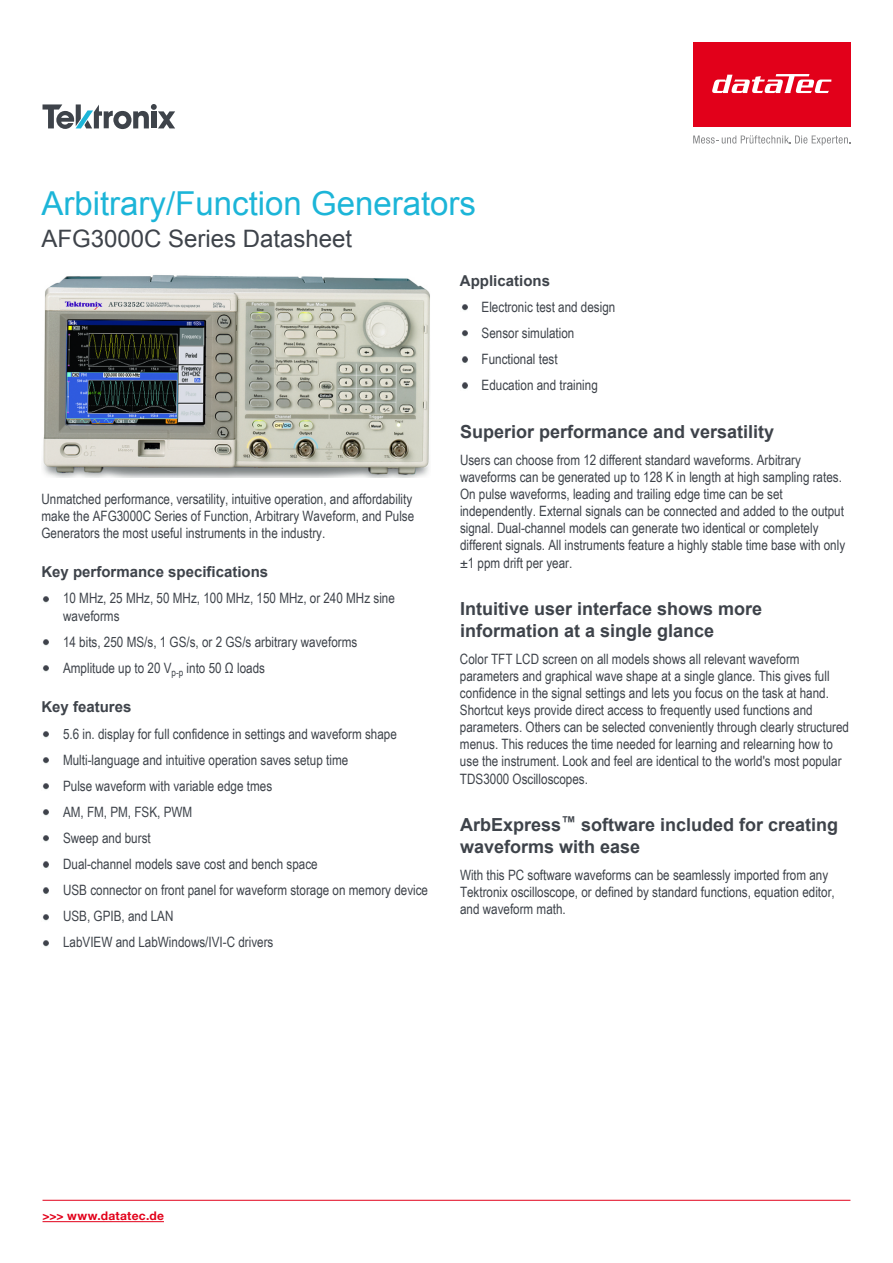
<style>
.page{position:relative;width:893px;height:1263px;background:#fff}
.page>*{position:absolute;margin:0;border:0;box-sizing:border-box;transform-origin:0 0}
.t1{font:33px "Arial";color:#1cb5d8}
.t2{font:24px "Arial";color:#3e434a}
.t3{font:700 18px/21.6px "Arial";color:#3e434a}
.t4{font:700 15px "Arial";color:#3e434a}
.t5{font:14.25px/17.1px "Arial Narrow";color:#3e434a}
.t6{font:700 12px "Helvetica Neue LT Pro";letter-spacing:.025em;color:#e2001a}
</style>
<div class="page">
<div style="left:693px;top:43px;width:157px;height:84px;background:#e2001a"></div>
<svg style="left:693px;top:135px;width:157px;height:10px"></svg>
<svg style="left:712px;top:74px;width:119px;height:19px"></svg>
<hr style="left:43px;top:1221px;width:121px;height:1px;background:#e2001a">
<hr style="left:43px;top:1200px;width:807px;height:1px;background:#e2001a">
<svg style="left:43px;top:104px;width:132px;height:25px"></svg>
<img style="left:43px;top:275px;width:387px;height:202px">
<svg style="left:42px;top:596px;width:7px;height:7px"></svg>
<svg style="left:42px;top:639px;width:7px;height:7px"></svg>
<svg style="left:42px;top:666px;width:7px;height:6px"></svg>
<svg style="left:42px;top:731px;width:7px;height:7px"></svg>
<svg style="left:42px;top:757px;width:7px;height:7px"></svg>
<svg style="left:42px;top:783px;width:7px;height:7px"></svg>
<svg style="left:42px;top:810px;width:7px;height:6px"></svg>
<svg style="left:42px;top:836px;width:7px;height:6px"></svg>
<svg style="left:42px;top:862px;width:7px;height:6px"></svg>
<svg style="left:42px;top:888px;width:7px;height:6px"></svg>
<svg style="left:42px;top:914px;width:7px;height:7px"></svg>
<svg style="left:42px;top:940px;width:7px;height:7px"></svg>
<svg style="left:461px;top:305px;width:6px;height:6px"></svg>
<svg style="left:461px;top:331px;width:6px;height:6px"></svg>
<svg style="left:461px;top:357px;width:6px;height:6px"></svg>
<svg style="left:461px;top:383px;width:6px;height:6px"></svg>
<h1 class="t1" style="left:41px;top:182px;width:436px">Arbitrary/Function Generators</h1>
<h2 class="t2" style="left:41px;top:223px;width:312px">AFG3000C Series Datasheet</h2>
<p class="t5" style="left:41px;top:489px;width:374px">Unmatched performance, versatility, intuitive operation, and affordability make the AFG3000C Series of Function, Arbitrary Waveform, and Pulse<br>Generators the most useful instruments in the industry.</p>
<p class="t4" style="left:41px;top:562px;width:228px">Key performance specifications</p>
<p class="t5" style="left:63px;top:589px;width:333px">10 MHz, 25 MHz, 50 MHz, 100 MHz, 150 MHz, or 240 MHz sine waveforms</p>
<p class="t5" style="left:63px;top:628px;width:296px;line-height:26.1px">14 bits, 250 MS/s, 1 GS/s, or 2 GS/s arbitrary waveforms<br>Amplitude up to 20 V<sub>p-p</sub> into 50 Ω loads</p>
<p class="t4" style="left:41px;top:697px;width:92px">Key features</p>
<p class="t5" style="left:63px;top:720px;width:367px;line-height:26.1px">5.6 in. display for full confidence in settings and waveform shape Multi-language and intuitive operation saves setup time<br>Pulse waveform with variable edge tmes<br>AM, FM, PM, FSK, PWM<br>Sweep and burst<br>Dual-channel models save cost and bench space<br>USB connector on front panel for waveform storage on memory device USB, GPIB, and LAN<br>LabVIEW and LabWindows/IVI-C drivers</p>
<p class="t4" style="left:460px;top:270px;width:92px">Applications</p>
<p class="t5" style="left:482px;top:293px;width:135px;line-height:26.1px">Electronic test and design<br>Sensor simulation<br>Functional test<br>Education and training</p>
<p class="t3" style="left:460px;top:421px;width:316px">Superior performance and versatility</p>
<p class="t5" style="left:460px;top:451px;width:387px">Users can choose from 12 different standard waveforms. Arbitrary waveforms can be generated up to 128 K in length at high sampling rates.<br>On pulse waveforms, leading and trailing edge time can be set independently. External signals can be connected and added to the output signal. Dual-channel models can generate two identical or completely different signals. All instruments feature a highly stable time base with only ±1 ppm drift per year.</p>
<p class="t3" style="left:460px;top:598px;width:304px">Intuitive user interface shows more information at a single glance</p>
<p class="t5" style="left:460px;top:650px;width:391px">Color TFT LCD screen on all models shows all relevant waveform parameters and graphical wave shape at a single glance. This gives full confidence in the signal settings and lets you focus on the task at hand.<br>Shortcut keys provide direct access to frequently used functions and parameters. Others can be selected conveniently through clearly structured menus. This reduces the time needed for learning and relearning how to use the instrument. Look and feel are identical to the world's most popular TDS3000 Oscilloscopes.</p>
<p class="t3" style="left:460px;top:814px;width:380px">ArbExpress<sup>™</sup> software included for creating waveforms with ease</p>
<p class="t5" style="left:460px;top:866px;width:376px">With this PC software waveforms can be seamlessly imported from any<br>Tektronix oscilloscope, or defined by standard functions, equation editor, and waveform math.</p>
<p class="t6" style="left:43px;top:1209px;width:123px">&gt;&gt;&gt; www.datatec.de</p>
</div>
